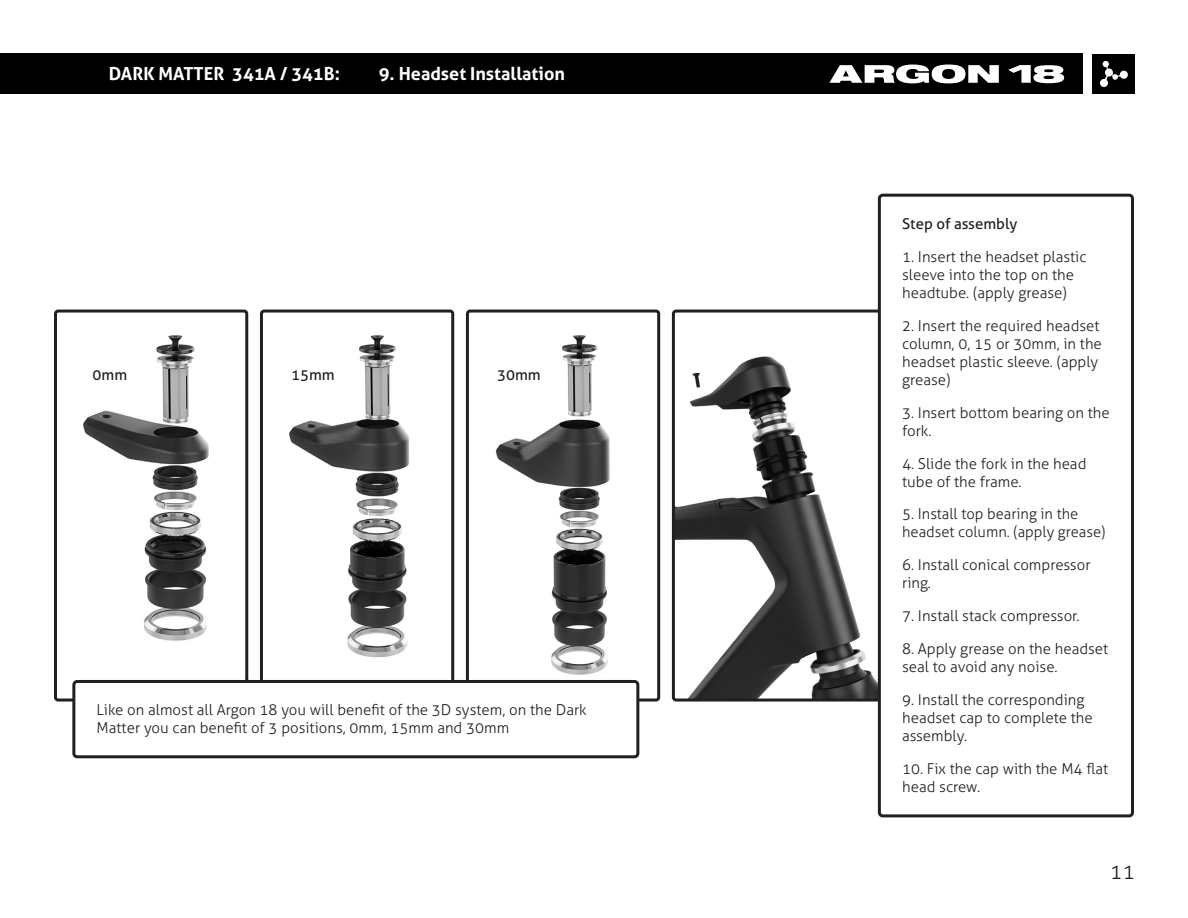
<style>
.page{position:relative;width:1188px;height:918px;background:#fff}
.page>*{position:absolute;margin:0;border:0;box-sizing:border-box;transform-origin:0 0}
.t1{font:300 21px "Aller";color:#231f20}
.page_title{font:700 18px "Aller";color:#fff}
.liste{font:300 15px/18px "Aller";color:#231f20}
.liste-2{font:15px "Aller";color:#231f20}
</style>
<div class="page">
<img style="left:83px;top:335px;width:126px;height:306px">
<div style="left:54px;top:310px;width:194px;height:392px;border:3px solid #231f20;border-radius:3px"></div>
<img style="left:289px;top:335px;width:121px;height:323px">
<div style="left:260px;top:310px;width:194px;height:392px;border:3px solid #231f20;border-radius:3px"></div>
<img style="left:495px;top:335px;width:145px;height:358px">
<div style="left:466px;top:310px;width:194px;height:392px;border:3px solid #231f20;border-radius:3px"></div>
<img style="left:676px;top:339px;width:202px;height:359px">
<div style="left:672px;top:310px;width:221px;height:392px;border:3px solid #231f20;border-radius:3px"></div>
<div style="left:0;top:54px;width:1083px;height:40px;background:#000"></div>
<svg style="left:829px;top:65px;width:170px;height:18px"></svg>
<svg style="left:1008px;top:65px;width:56px;height:18px"></svg>
<div style="left:1093px;top:54px;width:42px;height:40px;background:#000"></div>
<svg style="left:1100px;top:61px;width:28px;height:26px"></svg>
<div style="left:74px;top:681px;width:564px;height:76px;background:#fff;border-radius:3px"></div>
<div style="left:72px;top:680px;width:567px;height:78px;border:3px solid #231f20;border-radius:3px"></div>
<div style="left:879px;top:195px;width:253px;height:621px;background:#fff;border-radius:3px"></div>
<div style="left:878px;top:194px;width:256px;height:623px;border:3px solid #231f20;border-radius:3px"></div>
<p class="page_title" style="left:109px;top:63px;width:233px">DARK MATTER 341A / 341B:</p>
<p class="page_title" style="left:379px;top:63px;width:188px">9. Headset Installation</p>
<p class="liste-2" style="left:93px;top:366px;width:36px">0mm</p>
<p class="liste-2" style="left:291px;top:366px;width:45px">15mm</p>
<p class="liste-2" style="left:497px;top:366px;width:45px">30mm</p>
<p class="liste" style="left:97px;top:701px;width:492px">Like on almost all Argon 18 you will benefit of the 3D system, on the Dark<br>Matter you can benefit of 3 positions, 0mm, 15mm and 30mm</p>
<p class="liste-2" style="left:902px;top:215px;width:117px">Step of assembly</p>
<p class="liste" style="left:902px;top:248px;width:186px">1. Insert the headset plastic sleeve into the top on the headtube. (apply grease)</p>
<p class="liste" style="left:902px;top:316px;width:201px">2. Insert the required headset column, 0, 15 or 30mm, in the headset plastic sleeve. (apply grease)</p>
<p class="liste" style="left:902px;top:403px;width:209px">3. Insert bottom bearing on the fork.</p>
<p class="liste" style="left:902px;top:454px;width:186px">4. Slide the fork in the head tube of the frame.</p>
<p class="liste" style="left:902px;top:505px;width:205px">5. Install top bearing in the headset column. (apply grease)</p>
<p class="liste" style="left:902px;top:556px;width:190px">6. Install conical compressor ring.</p>
<p class="liste" style="left:902px;top:607px;width:179px">7. Install stack compressor.</p>
<p class="liste" style="left:902px;top:640px;width:208px">8. Apply grease on the headset seal to avoid any noise.</p>
<p class="liste" style="left:902px;top:691px;width:192px">9. Install the corresponding headset cap to complete the assembly.</p>
<p class="liste" style="left:902px;top:760px;width:207px">10. Fix the cap with the M4 flat head screw.</p>
<p class="t1" style="left:1110px;top:859px;width:27px">11</p>
</div>
